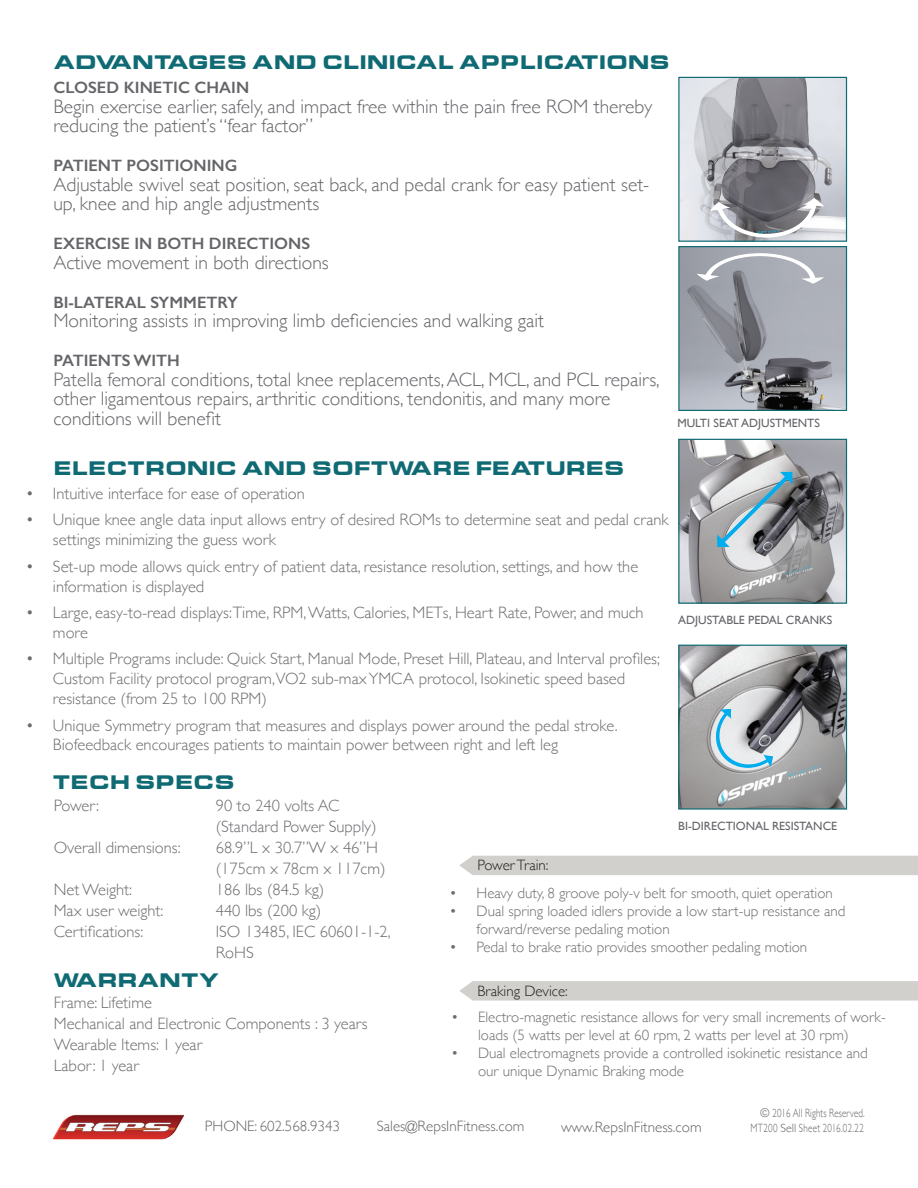
<style>
.page{position:relative;width:918px;height:1188px;background:#fff}
.page>*{position:absolute;margin:0;border:0;box-sizing:border-box;transform-origin:0 0}
.t1{font:300 19.5px/19.5px "Gill Sans";color:#646569}
.t2{font:700 19.5px "Eddmond";letter-spacing:.05em;color:#0f6a73}
.t3{font:300 16.5px/19.8px "Gill Sans";color:#6c6d70}
.t4{font:600 16.5px "Gill Sans";color:#646569}
.t5{font:300 15px/18px "Gill Sans";color:#6c6d70}
.t6{font:300 15px "Gill Sans";color:#646569}
.t7{font:300 15px "Gill Sans";color:#231f20}
.t8{font:12px "Gill Sans";color:#646569}
.t9{font:300 12px "Gill Sans";letter-spacing:.01em;color:#646569;scale:.75 1}
.t10{font:300 12px "Gill Sans";letter-spacing:.01em;color:#646569}
</style>
<div class="page">
<div style="left:459px;top:856px;width:459px;height:19px;background:#d2d0cd"></div>
<div style="left:459px;top:981px;width:459px;height:20px;background:#d2d0cd"></div>
<img style="left:680px;top:79px;width:165px;height:161px">
<div style="left:678px;top:77px;width:169px;height:165px;border:1px solid #0f6a73"></div>
<img style="left:680px;top:248px;width:165px;height:161px">
<div style="left:678px;top:246px;width:169px;height:165px;border:1px solid #0f6a73"></div>
<img style="left:680px;top:441px;width:165px;height:161px">
<div style="left:678px;top:439px;width:169px;height:165px;border:1px solid #0f6a73"></div>
<img style="left:680px;top:647px;width:165px;height:161px">
<div style="left:678px;top:645px;width:169px;height:165px;border:1px solid #0f6a73"></div>
<svg style="left:710px;top:198px;width:114px;height:40px"></svg>
<svg style="left:697px;top:253px;width:127px;height:31px;background:#afb3ba"></svg>
<svg style="left:717px;top:472px;width:76px;height:75px;background:#99a8af"></svg>
<svg style="left:716px;top:709px;width:57px;height:59px;background:#a1b7c2"></svg>
<img style="left:53px;top:1115px;width:130px;height:24px">
<p class="t2" style="left:54px;top:49px;width:617px">ADVANTAGES AND CLINICAL APPLICATIONS</p>
<p class="t4" style="left:53px;top:78px;width:197px">CLOSED KINETIC CHAIN</p>
<p class="t1" style="left:53px;top:96px;width:600px">Begin exercise earlier, safely, and impact free within the pain free ROM thereby reducing the patient’s “fear factor”</p>
<p class="t4" style="left:53px;top:156px;width:185px">PATIENT POSITIONING</p>
<p class="t1" style="left:53px;top:174px;width:597px">Adjustable swivel seat position, seat back, and pedal crank for easy patient set&shy;up, knee and hip angle adjustments</p>
<p class="t4" style="left:53px;top:234px;width:258px">EXERCISE IN BOTH DIRECTIONS</p>
<p class="t1" style="left:53px;top:252px;width:277px">Active movement in both directions</p>
<p class="t4" style="left:53px;top:292px;width:186px">BI-LATERAL SYMMETRY</p>
<p class="t1" style="left:53px;top:310px;width:492px">Monitoring assists in improving limb deficiencies and walking gait</p>
<p class="t4" style="left:53px;top:351px;width:128px">PATIENTS WITH</p>
<p class="t1" style="left:53px;top:369px;width:608px">Patella femoral conditions, total knee replacements, ACL, MCL, and PCL repairs, other ligamentous repairs, arthritic conditions, tendonitis, and many more conditions will benefit</p>
<p class="t8" style="left:677px;top:416px;width:144px">MULTI SEAT ADJUSTMENTS</p>
<p class="t2" style="left:54px;top:455px;width:571px">ELECTRONIC AND SOFTWARE FEATURES</p>
<p class="t3" style="left:26px;top:483px;width:280px">• Intuitive interface for ease of operation</p>
<p class="t3" style="left:53px;top:509px;width:617px;text-indent:-27px">• Unique knee angle data input allows entry of desired ROMs to determine seat and pedal crank settings minimizing the guess work</p>
<p class="t3" style="left:53px;top:556px;width:587px;text-indent:-27px">• Set-up mode allows quick entry of patient data, resistance resolution, settings, and how the information is displayed</p>
<p class="t3" style="left:53px;top:602px;width:592px;text-indent:-27px">• Large, easy-to-read displays:Time, RPM, Watts, Calories, METs, Heart Rate, Power, and much more</p>
<p class="t3" style="left:53px;top:648px;width:609px;text-indent:-27px">• Multiple Programs include: Quick Start, Manual Mode, Preset Hill, Plateau, and Interval profiles;<br>Custom Facility protocol program,VO2 sub-max YMCA protocol, Isokinetic speed based resistance (from 25 to 100 RPM)</p>
<p class="t3" style="left:53px;top:714px;width:566px;text-indent:-27px">• Unique Symmetry program that measures and displays power around the pedal stroke.<br>Biofeedback encourages patients to maintain power between right and left leg</p>
<p class="t2" style="left:53px;top:769px;width:183px">TECH SPECS</p>
<p class="t3" style="left:54px;top:795px;width:47px">Power:</p>
<p class="t3" style="left:216px;top:794px;width:162px;line-height:21px">90 to 240 volts AC (Standard Power Supply)</p>
<p class="t3" style="left:54px;top:837px;width:128px">Overall dimensions:</p>
<p class="t3" style="left:216px;top:836px;width:171px;line-height:21px">68.9”L x 30.7”W x 46”H (175cm x 78cm x 117cm)</p>
<p class="t3" style="left:54px;top:879px;width:80px">Net Weight:</p>
<p class="t3" style="left:216px;top:879px;width:110px">186 lbs (84.5 kg)</p>
<p class="t3" style="left:54px;top:900px;width:111px">Max user weight:</p>
<p class="t3" style="left:216px;top:900px;width:107px">440 lbs (200 kg)</p>
<p class="t3" style="left:54px;top:921px;width:91px">Certifications:</p>
<p class="t3" style="left:216px;top:920px;width:177px;line-height:21px">ISO 13485, IEC 60601-1-2,<br>RoHS</p>
<p class="t8" style="left:678px;top:613px;width:156px">ADJUSTABLE PEDAL CRANKS</p>
<p class="t8" style="left:678px;top:819px;width:160px">BI-DIRECTIONAL RESISTANCE</p>
<p class="t7" style="left:477px;top:853px;width:73px">Power Train:</p>
<p class="t5" style="left:450px;top:884px;width:385px">• Heavy duty, 8 groove poly-v belt for smooth, quiet operation</p>
<p class="t5" style="left:477px;top:902px;width:370px;text-indent:-27px">• Dual spring loaded idlers provide a low start-up resistance and forward/reverse pedaling motion</p>
<p class="t5" style="left:450px;top:938px;width:359px">• Pedal to brake ratio provides smoother pedaling motion</p>
<p class="t7" style="left:477px;top:979px;width:92px">Braking Device:</p>
<p class="t5" style="left:478px;top:1007px;width:409px;text-indent:-27px">• Electro-magnetic resistance allows for very small increments of work&shy;loads (5 watts per level at 60 rpm, 2 watts per level at 30 rpm)</p>
<p class="t5" style="left:478px;top:1043px;width:391px;text-indent:-27px">• Dual electromagnets provide a controlled isokinetic resistance and our unique Dynamic Braking mode</p>
<p class="t2" style="left:54px;top:967px;width:167px">WARRANTY</p>
<p class="t3" style="left:54px;top:991px;width:315px;line-height:21px">Frame: Lifetime<br>Mechanical and Electronic Components : 3 years<br>Wearable Items: 1 year<br>Labor: 1 year</p>
<p class="t10" style="left:760px;top:1103px;width:106px">© 2016 All Rights Reserved.</p>
<p class="t6" style="left:205px;top:1114px;width:137px">PHONE: 602.568.9343</p>
<p class="t6" style="left:377px;top:1114px;width:149px">Sales@RepsInFitness.com</p>
<p class="t6" style="left:561px;top:1115px;width:142px">www.RepsInFitness.com</p>
<p class="t9" style="left:751px;top:1118px;width:153px">MT200 Sell Sheet 2016.02.22</p>
</div>
